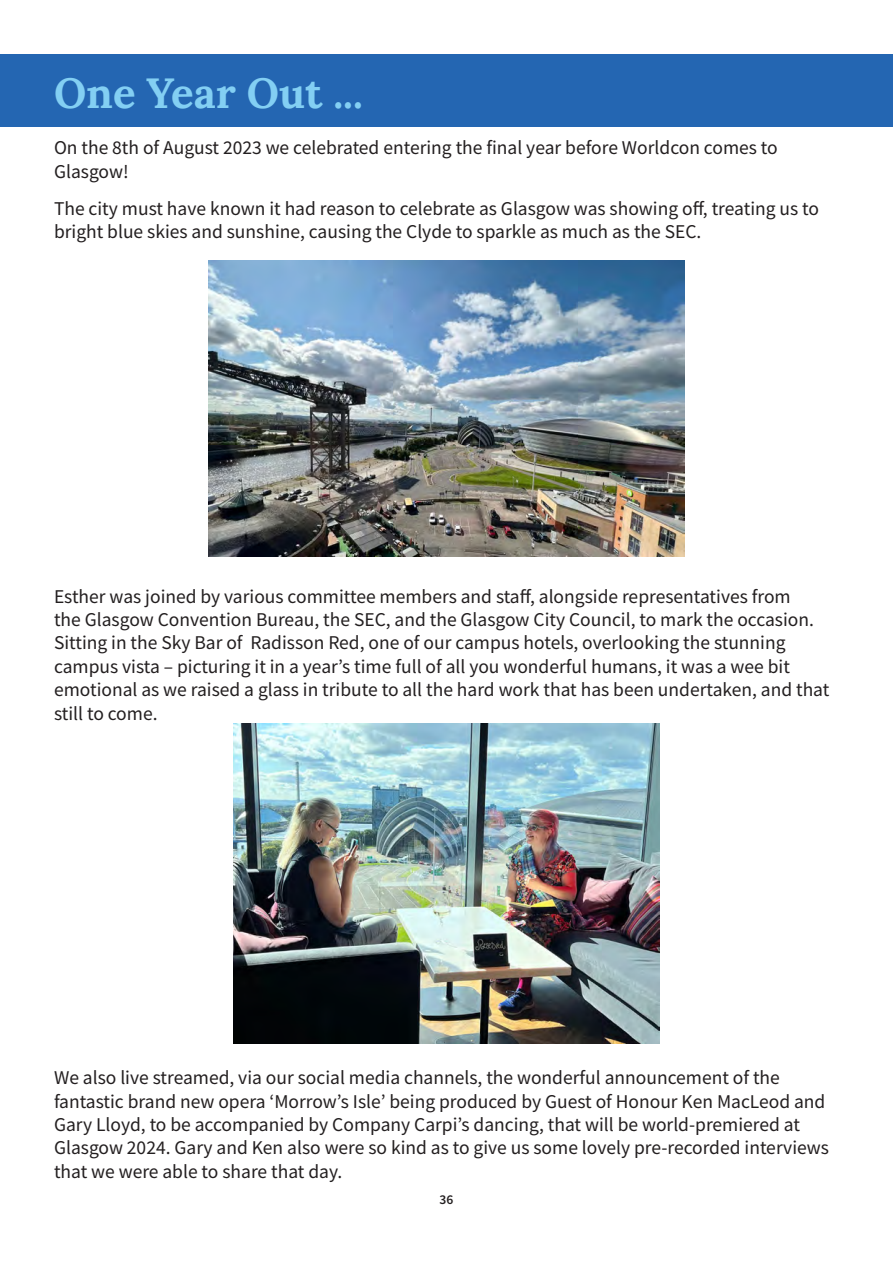
<style>
.page{position:relative;width:893px;height:1263px;background:#fff}
.page>*{position:absolute;margin:0;border:0;box-sizing:border-box;transform-origin:0 0}
.t1{font:700 42px "Lora";color:#83cff3}
.t2{font:19.5px/23.4px "Source Sans Pro";color:#231f20}
.t3{font:600 13.5px "Source Sans Pro";color:#231f20}
</style>
<div class="page">
<div style="left:0;top:54px;width:893px;height:72px;background:#2466b2"></div>
<img style="left:209px;top:260px;width:475px;height:296px">
<img style="left:233px;top:723px;width:427px;height:320px">
<p class="t1" style="left:54px;top:66px;width:310px">One Year Out ...</p>
<p class="t2" style="left:54px;top:136px;width:725px">On the 8th of August 2023 we celebrated entering the final year before Worldcon comes to<br>Glasgow!</p>
<p class="t2" style="left:54px;top:196px;width:767px">The city must have known it had reason to celebrate as Glasgow was showing off, treating us to bright blue skies and sunshine, causing the Clyde to sparkle as much as the SEC.</p>
<p class="t2" style="left:54px;top:584px;width:777px">Esther was joined by various committee members and staff, alongside representatives from<br>the Glasgow Convention Bureau, the SEC, and the Glasgow City Council, to mark the occasion.<br>Sitting in the Sky Bar of Radisson Red, one of our campus hotels, overlooking the stunning campus vista – picturing it in a year’s time full of all you wonderful humans, it was a wee bit emotional as we raised a glass in tribute to all the hard work that has been undertaken, and that still to come.</p>
<p class="t2" style="left:54px;top:1066px;width:777px">We also live streamed, via our social media channels, the wonderful announcement of the fantastic brand new opera ‘Morrow’s Isle’ being produced by Guest of Honour Ken MacLeod and Gary Lloyd, to be accompanied by Company Carpi’s dancing, that will be world-premiered at Glasgow 2024. Gary and Ken also were so kind as to give us some lovely pre-recorded interviews that we were able to share that day.</p>
<p class="t3" style="left:440px;top:1190px;width:15px">36</p>
</div>
